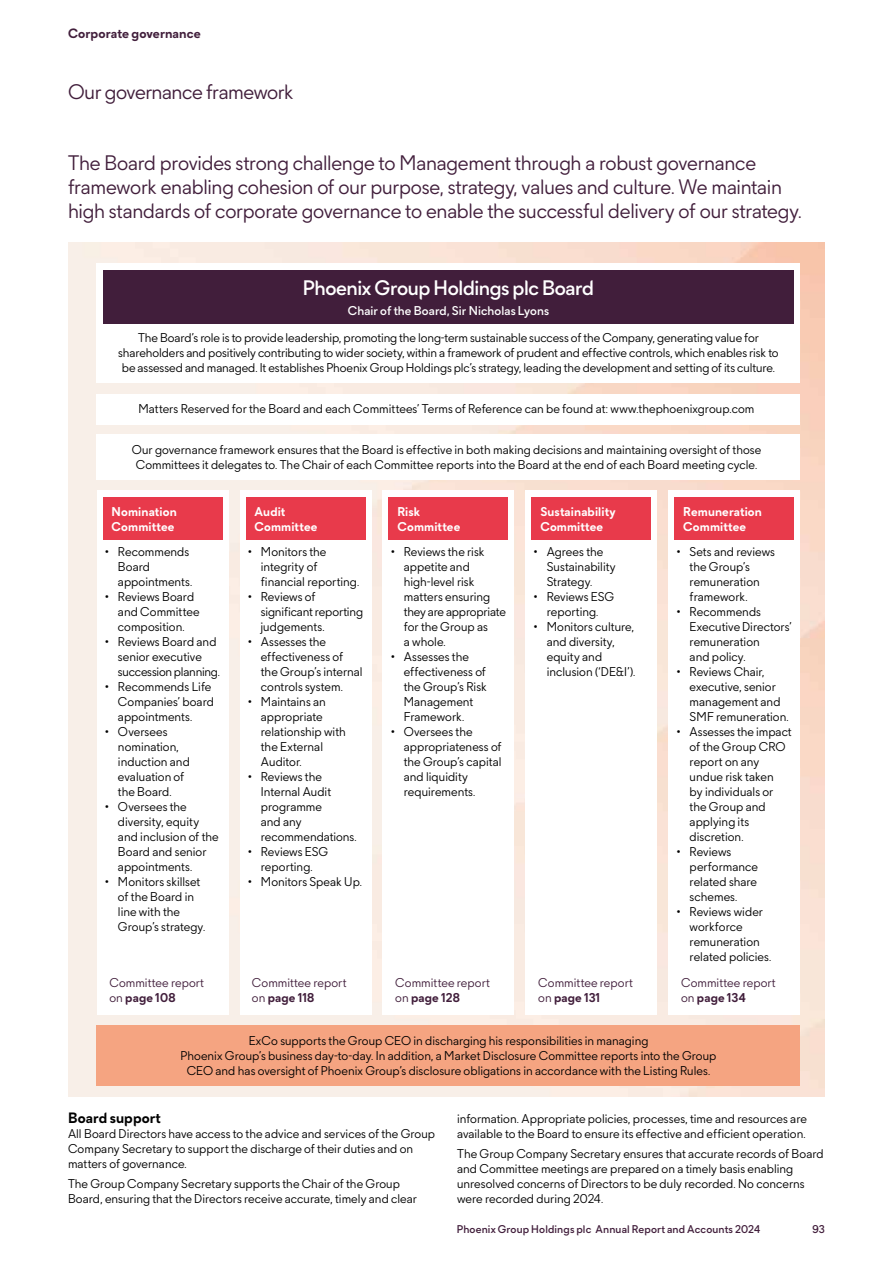
<style>
.page{position:relative;width:893px;height:1263px;background:#fff}
.page>*{position:absolute;margin:0;border:0;box-sizing:border-box;transform-origin:0 0}
.t1{font:21px/24px "Phoenix Sans";letter-spacing:-.01em;color:#411e3b}
.t2{font:500 21px "Phoenix Sans";letter-spacing:-.02em;color:#fff}
.t3{font:700 15px "Phoenix Sans";letter-spacing:.005em;color:#000}
.t4{font:700 13.5px "Phoenix Sans";letter-spacing:.01em;color:#411e3b}
.t5{font:12.75px/15px "Phoenix Sans";letter-spacing:.005em;color:#000}
.t6{font:12.75px/15px "Phoenix Sans";letter-spacing:.005em;color:#411e3b}
.t7{font:700 12.75px/15px "Phoenix Sans";letter-spacing:.01em;color:#fff}
.t8{font:500 12.75px "Phoenix Sans";letter-spacing:.01em;color:#fff}
.t9{font:500 11.25px "Phoenix Sans";letter-spacing:.015em;color:#411e3b}
.s1{font-weight:700}
</style>
<div class="page">
<div style="left:97px;top:1025px;width:703px;height:61px;background:#f5a481"></div>
<div style="left:103px;top:497px;width:119px;height:42px;background:#e83a4b"></div>
<div style="left:246px;top:497px;width:119px;height:42px;background:#e83a4b"></div>
<div style="left:103px;top:270px;width:691px;height:53px;background:#411e3b"></div>
<div style="left:389px;top:497px;width:119px;height:42px;background:#e83a4b"></div>
<div style="left:532px;top:497px;width:119px;height:42px;background:#e83a4b"></div>
<div style="left:675px;top:497px;width:119px;height:42px;background:#e83a4b"></div>
<p class="t4" style="left:68px;top:25px;width:134px">Corporate governance</p>
<h1 class="t1" style="left:68px;top:79px;width:227px">Our governance framework</h1>
<p class="t1" style="left:68px;top:151px;width:735px">The Board provides strong challenge to Management through a robust governance framework enabling cohesion of our purpose, strategy, values and culture. We maintain high standards of corporate governance to enable the successful delivery of our strategy.</p>
<h1 class="t2" style="left:303px;top:275px;width:293px">Phoenix Group Holdings plc Board</h1>
<p class="t8" style="left:348px;top:302px;width:203px">Chair of the Board, Sir Nicholas Lyons</p>
<p class="t5" style="left:118px;top:330px;width:662px;text-align:center">The Board’s role is to provide leadership, promoting the long-term sustainable success of the Company, generating value for shareholders and positively contributing to wider society, within a framework of prudent and effective controls, which enables risk to be assessed and managed. It establishes Phoenix Group Holdings plc’s strategy, leading the development and setting of its culture.</p>
<p class="t5" style="left:138px;top:401px;width:617px">Matters Reserved for the Board and each Committees’ Terms of Reference can be found at: www.thephoenixgroup.com</p>
<p class="t5" style="left:132px;top:442px;width:631px;text-align:center">Our governance framework ensures that the Board is effective in both making decisions and maintaining oversight of those<br>Committees it delegates to. The Chair of each Committee reports into the Board at the end of each Board meeting cycle.</p>
<p class="t7" style="left:112px;top:503px;width:67px">Nomination<br>Committee</p>
<p class="t7" style="left:255px;top:503px;width:64px">Audit<br>Committee</p>
<p class="t5" style="left:118px;top:544px;width:76px;text-indent:-13px">• Recommends<br>Board appointments.</p>
<p class="t5" style="left:118px;top:589px;width:83px;text-indent:-13px">• Reviews Board and Committee composition.</p>
<p class="t5" style="left:118px;top:634px;width:104px;text-indent:-13px">• Reviews Board and senior executive succession planning.</p>
<p class="t5" style="left:118px;top:679px;width:97px;text-indent:-13px">• Recommends Life<br>Companies’ board appointments.</p>
<p class="t5" style="left:118px;top:724px;width:73px;text-indent:-13px">• Oversees nomination, induction and evaluation of the Board.</p>
<p class="t5" style="left:118px;top:799px;width:102px;text-indent:-13px">• Oversees the diversity, equity and inclusion of the<br>Board and senior appointments.</p>
<p class="t5" style="left:118px;top:874px;width:89px;text-indent:-13px">• Monitors skillset of the Board in line with the<br>Group’s strategy.</p>
<p class="t5" style="left:261px;top:544px;width:100px;text-indent:-13px">• Monitors the integrity of financial reporting.</p>
<p class="t5" style="left:261px;top:589px;width:104px;text-indent:-13px">• Reviews of significant reporting judgements.</p>
<p class="t5" style="left:261px;top:634px;width:103px;text-indent:-13px">• Assesses the effectiveness of the Group’s internal controls system.</p>
<p class="t5" style="left:261px;top:694px;width:86px;text-indent:-13px">• Maintains an appropriate relationship with the External<br>Auditor.</p>
<p class="t5" style="left:261px;top:769px;width:97px;text-indent:-13px">• Reviews the<br>Internal Audit programme<br>and any recommendations.</p>
<p class="t5" style="left:248px;top:844px;width:82px;text-align:center">• Reviews ESG reporting.</p>
<p class="t5" style="left:248px;top:874px;width:115px">• Monitors Speak Up.</p>
<p class="t7" style="left:397px;top:503px;width:64px">Risk<br>Committee</p>
<p class="t7" style="left:540px;top:503px;width:77px">Sustainability<br>Committee</p>
<p class="t7" style="left:683px;top:503px;width:80px">Remuneration<br>Committee</p>
<p class="t5" style="left:404px;top:544px;width:104px;text-indent:-13px">• Reviews the risk appetite and high-level risk matters ensuring they are appropriate for the Group as<br>a whole.</p>
<p class="t5" style="left:404px;top:649px;width:84px;text-indent:-13px">• Assesses the effectiveness of the Group’s Risk<br>Management<br>Framework.</p>
<p class="t5" style="left:404px;top:723px;width:99px;text-indent:-13px">• Oversees the appropriateness of the Group’s capital and liquidity requirements.</p>
<p class="t5" style="left:547px;top:543px;width:71px;text-indent:-13px">• Agrees the<br>Sustainability<br>Strategy.</p>
<p class="t5" style="left:534px;top:588px;width:82px;text-align:center">• Reviews ESG reporting.</p>
<p class="t5" style="left:547px;top:618px;width:90px;text-indent:-13px">• Monitors culture, and diversity, equity and inclusion (‘DE&amp;I’).</p>
<p class="t5" style="left:690px;top:544px;width:87px;text-indent:-13px">• Sets and reviews the Group’s remuneration framework.</p>
<p class="t5" style="left:690px;top:604px;width:104px;text-indent:-13px">• Recommends<br>Executive Directors’ remuneration<br>and policy.</p>
<p class="t5" style="left:690px;top:664px;width:101px;text-indent:-13px">• Reviews Chair, executive, senior management and<br>SMF remuneration.</p>
<p class="t5" style="left:690px;top:724px;width:104px;text-indent:-13px">• Assesses the impact of the Group CRO report on any undue risk taken<br>by individuals or the Group and applying its discretion.</p>
<p class="t5" style="left:690px;top:844px;width:70px;text-indent:-13px">• Reviews performance related share schemes.</p>
<p class="t5" style="left:690px;top:904px;width:83px;text-indent:-13px">• Reviews wider workforce remuneration related policies.</p>
<p class="t6" style="left:109px;top:975px;width:96px">Committee report on <span class="s1">page 108</span></p>
<p class="t6" style="left:252px;top:975px;width:96px">Committee report on <span class="s1">page 118</span></p>
<p class="t6" style="left:395px;top:975px;width:96px">Committee report on <span class="s1">page 128</span></p>
<p class="t6" style="left:538px;top:975px;width:96px">Committee report on <span class="s1">page 131</span></p>
<p class="t6" style="left:681px;top:975px;width:96px">Committee report on <span class="s1">page 134</span></p>
<p class="t5" style="left:180px;top:1033px;width:537px;text-align:center">ExCo supports the Group CEO in discharging his responsibilities in managing<br>Phoenix Group’s business day-to-day. In addition, a Market Disclosure Committee reports into the Group<br>CEO and has oversight of Phoenix Group’s disclosure obligations in accordance with the Listing Rules.</p>
<p class="t3" style="left:68px;top:1108px;width:94px">Board support</p>
<p class="t5" style="left:68px;top:1125px;width:369px">All Board Directors have access to the advice and services of the Group<br>Company Secretary to support the discharge of their duties and on matters of governance.</p>
<p class="t5" style="left:68px;top:1176px;width:350px">The Group Company Secretary supports the Chair of the Group<br>Board, ensuring that the Directors receive accurate, timely and clear</p>
<p class="t5" style="left:457px;top:1110px;width:351px">information. Appropriate policies, processes, time and resources are available to the Board to ensure its effective and efficient operation.</p>
<p class="t5" style="left:457px;top:1146px;width:368px">The Group Company Secretary ensures that accurate records of Board and Committee meetings are prepared on a timely basis enabling unresolved concerns of Directors to be duly recorded. No concerns were recorded during 2024.</p>
<p class="t9" style="left:813px;top:1221px;width:14px">93</p>
<p class="t9" style="left:457px;top:1221px;width:305px">Phoenix Group Holdings plc Annual Report and Accounts 2024</p>
</div>
